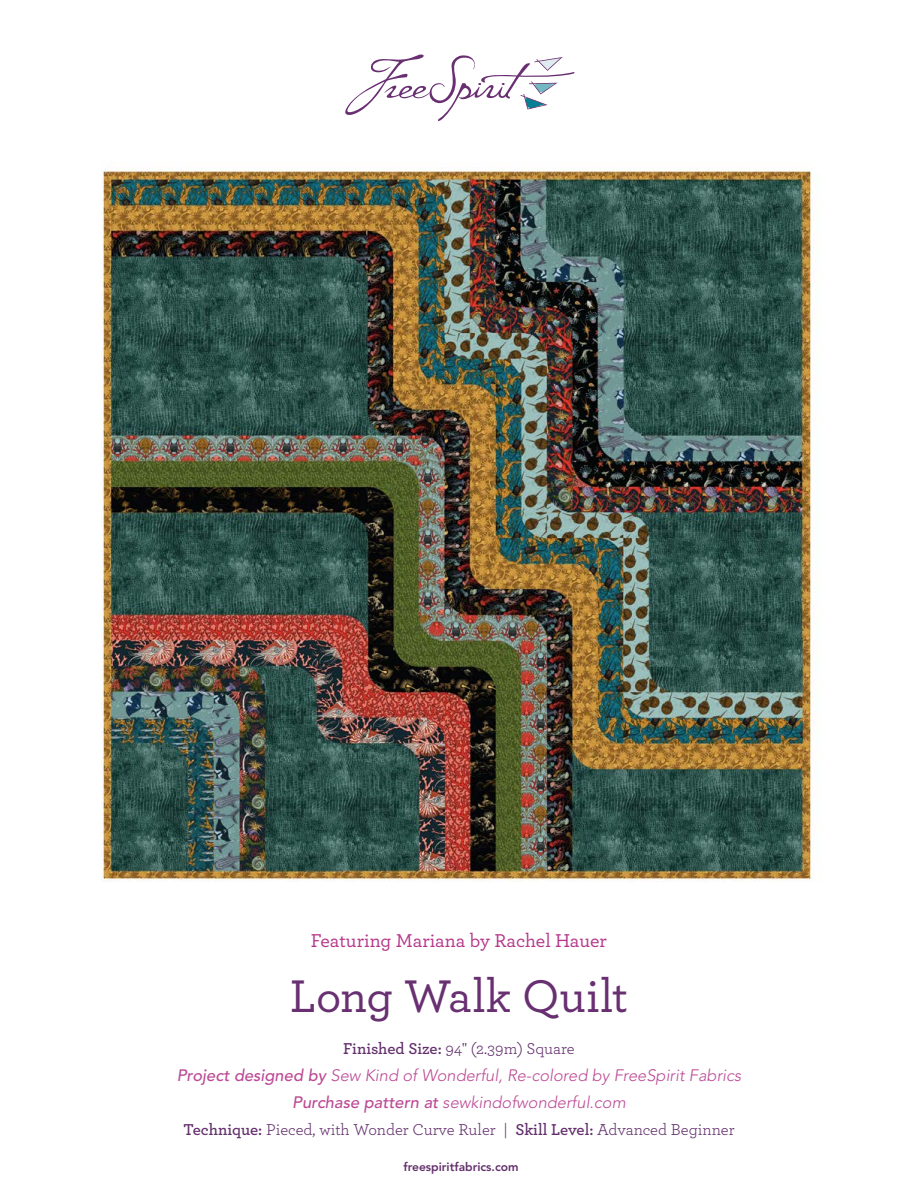
<style>
.page{position:relative;width:918px;height:1188px;background:#fff}
.page>*{position:absolute;margin:0;border:0;box-sizing:border-box;transform-origin:0 0}
.Pattern_Name{font:500 48px "Archer";color:#682f71}
.Featuring_Hot_pink_color{font:500 19.5px "Archer";color:#b5368a}
.Tech_Edited_by{font:italic 300 16.5px "Avenir LT Std";color:#bc4a95}
.CHART_headers{font:16.5px "Archer";color:#632f6c}
.t1{font:800 12px "Avenir LT Std";color:#632f6c}
.s1{font-weight:600}
.s2{font-weight:500}
</style>
<div class="page">
<svg style="left:345px;top:54px;width:230px;height:67px"></svg>
<img style="left:101px;top:167px;width:712px;height:715px">
<p class="Featuring_Hot_pink_color" style="left:311px;top:927px;width:298px">Featuring Mariana by Rachel Hauer</p>
<p class="Pattern_Name" style="left:290px;top:962px;width:340px">Long Walk Quilt</p>
<p class="CHART_headers" style="left:343px;top:1037px;width:233px"><span class="s1">Finished Size:</span> 94" (2.39m) Square</p>
<p class="Tech_Edited_by" style="left:177px;top:1065px;width:566px"><span class="s2">Project designed by</span> Sew Kind of Wonderful, Re-colored by FreeSpirit Fabrics</p>
<p class="Tech_Edited_by" style="left:292px;top:1092px;width:335px"><span class="s2">Purchase pattern at</span> sewkindofwonderful.com</p>
<p class="CHART_headers" style="left:183px;top:1118px;width:553px"><span class="s1">Technique:</span> Pieced, with Wonder Curve Ruler | <span class="s1">Skill Level:</span> Advanced Beginner</p>
<p class="t1" style="left:404px;top:1160px;width:117px">freespiritfabrics.com</p>
</div>
